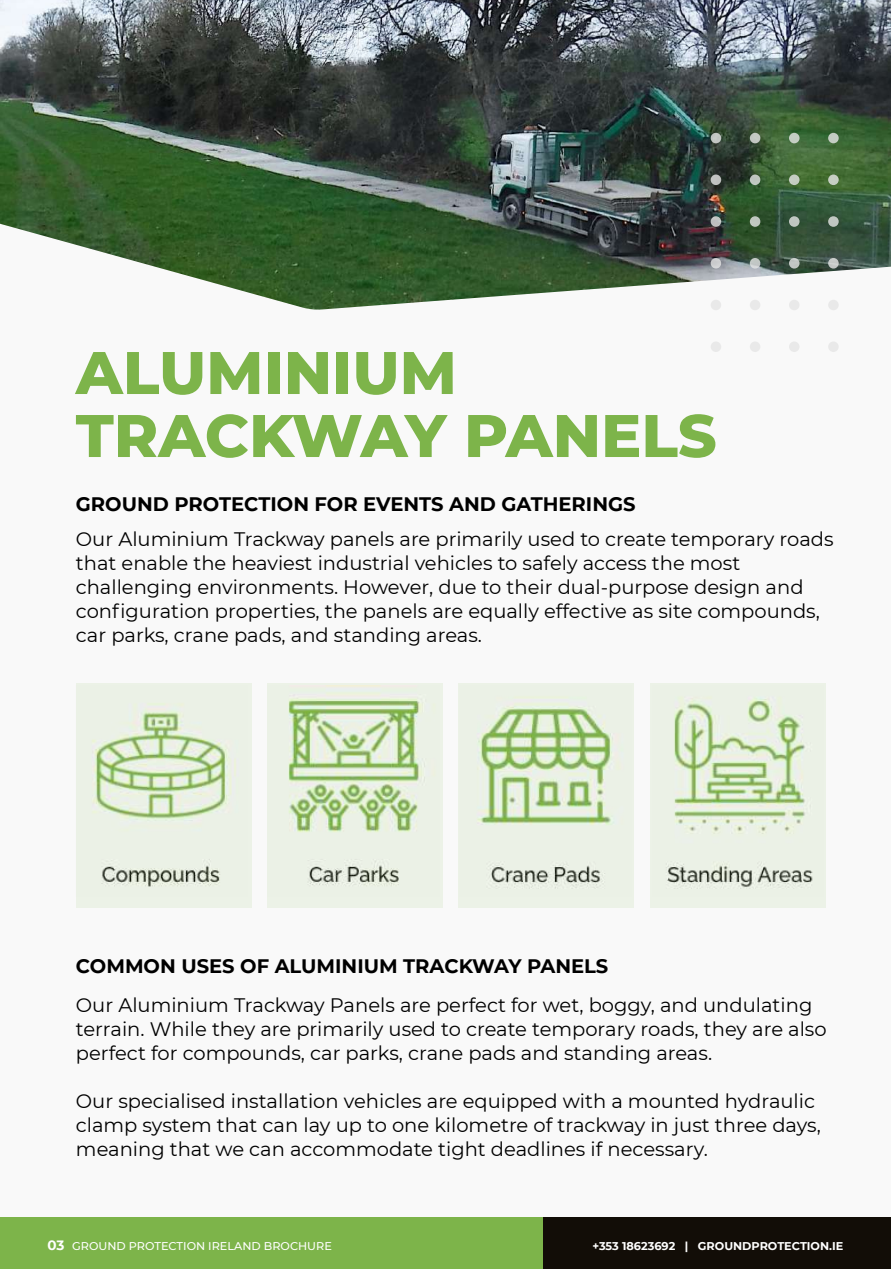
<style>
.page{position:relative;width:891px;height:1269px;background:#f9f9f9}
.page>*{position:absolute;margin:0;border:0;box-sizing:border-box;transform-origin:0 0}
.t1{font:800 60px/63px "Montserrat";color:#7db44a}
.t2{font:19.5px/24px "Montserrat";color:#000}
.t3{font:700 19.5px "Montserrat";color:#000}
.t4{font:500 11.25px "Montserrat";color:#fff}
.t5{font:700 11.25px "Montserrat";color:#fff}
.s1{font-weight:700;font-size:13.5px}
</style>
<div class="page">
<div style="left:0;top:1217px;width:550px;height:52px;background:#7db44a"></div>
<div style="left:543px;top:1217px;width:348px;height:52px;background:#120d07"></div>
<svg style="left:76px;top:684px;width:176px;height:224px;background:#dee8d5"></svg>
<svg style="left:268px;top:684px;width:175px;height:224px;background:#d7e4cb"></svg>
<svg style="left:459px;top:684px;width:175px;height:224px;background:#d9e5cd"></svg>
<svg style="left:650px;top:684px;width:175px;height:224px;background:#dce7d3"></svg>
<img style="left:0;top:0;width:891px;height:310px">
<svg style="left:711px;top:133px;width:10px;height:10px"></svg>
<div style="left:711px;top:175px;width:10px;height:10px;background:#c0c1c0;border-radius:50%"></div>
<div style="left:711px;top:216px;width:10px;height:11px;background:#bfc1c1;border-radius:50%"></div>
<div style="left:711px;top:258px;width:10px;height:11px;background:#cecfd1;border-radius:50%"></div>
<div style="left:711px;top:300px;width:10px;height:10px;background:#e6e6e6;border-radius:50%"></div>
<div style="left:711px;top:341px;width:10px;height:11px;background:#e6e6e6;border-radius:50%"></div>
<svg style="left:750px;top:133px;width:10px;height:10px"></svg>
<div style="left:750px;top:175px;width:10px;height:10px;background:#bfc6be;border-radius:50%"></div>
<div style="left:750px;top:216px;width:10px;height:11px;background:#c0c7bf;border-radius:50%"></div>
<svg style="left:750px;top:258px;width:10px;height:11px"></svg>
<div style="left:750px;top:300px;width:10px;height:10px;background:#e6e6e6;border-radius:50%"></div>
<div style="left:750px;top:341px;width:10px;height:11px;background:#e6e6e6;border-radius:50%"></div>
<div style="left:789px;top:133px;width:11px;height:10px;background:#c3cdc3;border-radius:50%"></div>
<div style="left:789px;top:175px;width:11px;height:10px;background:#c5cdc1;border-radius:50%"></div>
<svg style="left:789px;top:216px;width:11px;height:11px"></svg>
<svg style="left:789px;top:258px;width:11px;height:11px"></svg>
<div style="left:789px;top:300px;width:11px;height:10px;background:#e6e6e6;border-radius:50%"></div>
<div style="left:789px;top:341px;width:11px;height:11px;background:#e6e6e6;border-radius:50%"></div>
<div style="left:828px;top:133px;width:11px;height:10px;background:#c3ccc2;border-radius:50%"></div>
<div style="left:828px;top:175px;width:11px;height:10px;background:#c6cec2;border-radius:50%"></div>
<svg style="left:828px;top:216px;width:11px;height:11px"></svg>
<svg style="left:828px;top:258px;width:11px;height:11px"></svg>
<div style="left:828px;top:300px;width:11px;height:10px;background:#e6e6e6;border-radius:50%"></div>
<div style="left:828px;top:341px;width:11px;height:11px;background:#e6e6e6;border-radius:50%"></div>
<h1 class="t1" style="left:76px;top:338px;width:642px">ALUMINIUM<br>TRACKWAY PANELS</h1>
<p class="t3" style="left:76px;top:490px;width:561px">GROUND PROTECTION FOR EVENTS AND GATHERINGS</p>
<p class="t2" style="left:76px;top:526px;width:759px">Our Aluminium Trackway panels are primarily used to create temporary roads that enable the heaviest industrial vehicles to safely access the most challenging environments. However, due to their dual-purpose design and configuration properties, the panels are equally effective as site compounds, car parks, crane pads, and standing areas.</p>
<p class="t3" style="left:76px;top:952px;width:534px">COMMON USES OF ALUMINIUM TRACKWAY PANELS</p>
<p class="t2" style="left:76px;top:993px;width:752px">Our Aluminium Trackway Panels are perfect for wet, boggy, and undulating terrain. While they are primarily used to create temporary roads, they are also perfect for compounds, car parks, crane pads and standing areas.</p>
<p class="t2" style="left:76px;top:1089px;width:747px">Our specialised installation vehicles are equipped with a mounted hydraulic clamp system that can lay up to one kilometre of trackway in just three days, meaning that we can accommodate tight deadlines if necessary.</p>
<p class="t4" style="left:48px;top:1238px;width:286px"><span class="s1">03</span> GROUND PROTECTION IRELAND BROCHURE</p>
<p class="t5" style="left:593px;top:1238px;width:252px">+353 18623692 | GROUNDPROTECTION.IE</p>
</div>
